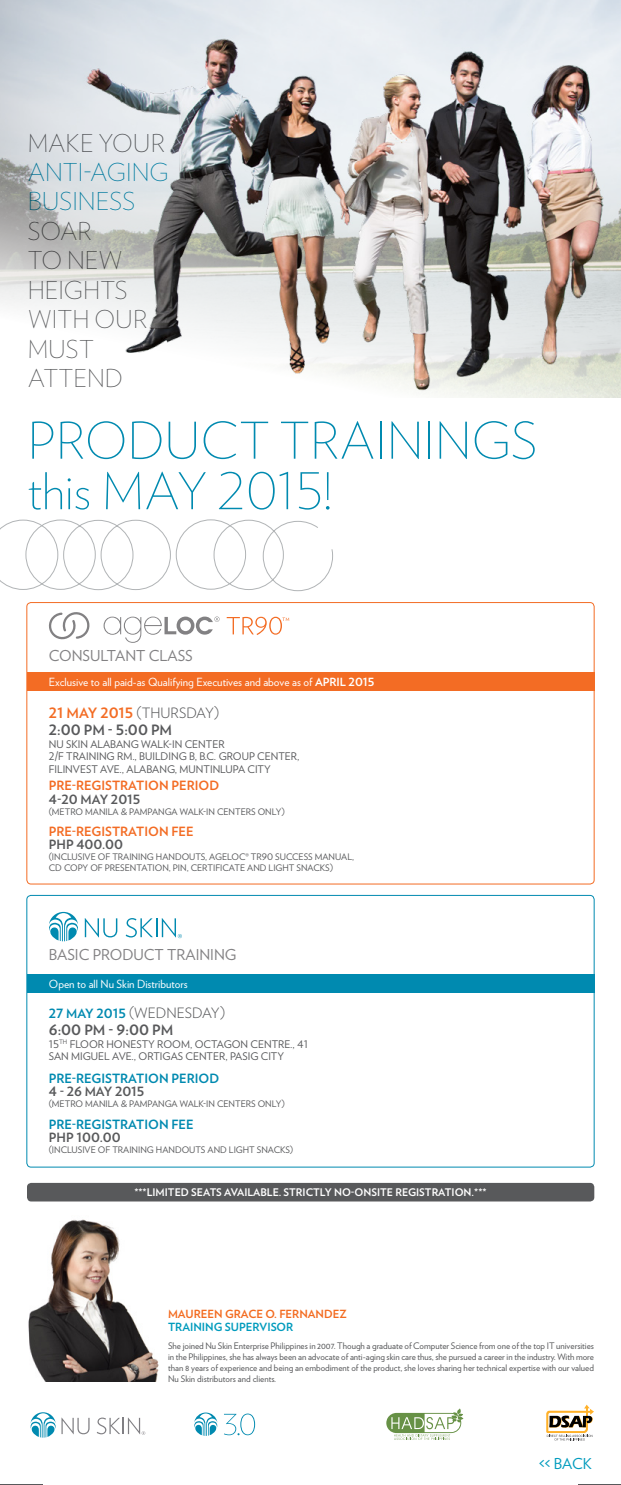
<style>
.page{position:relative;width:621px;height:1485px;background:#fff}
.page>*{position:absolute;margin:0;border:0;box-sizing:border-box;transform-origin:0 0}
.t1{font:200 50.55px/50.6px "Verlag";color:#008ab0}
.t2{font:200 24.6px/29.5px "Verlag";color:#58595b}
.t3{font:200 24.6px/29.5px "Verlag";color:#008ab0}
.t4{font:15px "Verlag";color:#828183}
.t5{font:15px "Verlag";color:#009bbd}
.t6{font:700 14.25px/17.1px "Verlag";color:#58595b}
.t7{font:700 12.75px "Verlag";color:#f36c24}
.t8{font:700 12.75px "Verlag";color:#008ab0}
.t9{font:700 12.75px "Verlag";color:#58595b}
.t10{font:11.25px "Verlag";color:#fff}
.t11{font:700 11.25px "Verlag";color:#f36c21}
.t12{font:700 11.25px "Verlag";color:#009bbd}
.t13{font:10.5px/12.6px "Verlag";color:#58595b}
.t14{font:700 10.5px "Verlag";color:#fff}
.t15{font:9px/10.8px "Verlag";color:#58595b;text-align:justify}
.s1{font-weight:700}
.s2{color:#f36c24}
.s3{font-weight:300}
.s4{font-size:12.75px;color:#008ab0}
</style>
<div class="page">
<svg style="left:546px;top:1405px;width:48px;height:36px"></svg>
<svg style="left:224px;top:1414px;width:31px;height:21px"></svg>
<svg style="left:194px;top:1413px;width:24px;height:23px"></svg>
<svg style="left:386px;top:1408px;width:77px;height:32px"></svg>
<svg style="left:30px;top:1412px;width:60px;height:26px"></svg>
<svg style="left:97px;top:1418px;width:48px;height:17px"></svg>
<img style="left:0;top:0;width:621px;height:397px">
<hr style="left:0;top:1484px;width:43px;height:1px;background:#58595b">
<hr style="left:578px;top:1484px;width:43px;height:1px;background:#58595b">
<img style="left:28px;top:1219px;width:131px;height:163px">
<div style="left:26px;top:602px;width:569px;height:282px;border:1px solid #f36c24;border-radius:4px"></div>
<div style="left:27px;top:672px;width:567px;height:19px;background:#f36c24"></div>
<svg style="left:48px;top:612px;width:172px;height:31px"></svg>
<svg style="left:227px;top:617px;width:62px;height:18px"></svg>
<div style="left:27px;top:1183px;width:567px;height:19px;background:#58595b;border-radius:4px"></div>
<div style="left:26px;top:895px;width:569px;height:272px;border:1px solid #008ab0;border-radius:4px"></div>
<div style="left:27px;top:974px;width:567px;height:19px;background:#008ab0"></div>
<svg style="left:49px;top:912px;width:29px;height:29px"></svg>
<svg style="left:85px;top:918px;width:32px;height:19px"></svg>
<svg style="left:126px;top:918px;width:56px;height:20px"></svg>
<svg style="left:0;top:519px;width:333px;height:72px"></svg>
<h2 class="t2" style="left:28px;top:126px;width:139px">MAKE YOUR</h2>
<h2 class="t3" style="left:28px;top:156px;width:143px">ANTI-AGING<br>BUSINESS</h2>
<h2 class="t2" style="left:28px;top:215px;width:121px">SOAR<br>TO NEW<br>HEIGHTS<br>WITH OUR<br>MUST<br>ATTEND</h2>
<h1 class="t1" style="left:28px;top:412px;width:512px">PRODUCT TRAININGS this MAY 2015!</h1>
<h3 class="t4" style="left:49px;top:644px;width:145px">CONSULTANT CLASS</h3>
<p class="t10" style="left:49px;top:674px;width:327px">Exclusive to all paid-as Qualifying Executives and above as of <span class="s1">APRIL 2015</span></p>
<h3 class="t6" style="left:49px;top:704px;width:172px"><span class="s2">21 MAY 2015</span> <span class="s3">(THURSDAY)<br></span>2:00 PM - 5:00 PM</h3>
<p class="t13" style="left:49px;top:737px;width:252px">NU SKIN ALABANG WALK-IN CENTER<br>2/F TRAINING RM., BUILDING B, B.C. GROUP CENTER,<br>FILINVEST AVE., ALABANG, MUNTINLUPA CITY</p>
<h3 class="t7" style="left:49px;top:776px;width:172px">PRE-REGISTRATION PERIOD</h3>
<h3 class="t9" style="left:49px;top:789px;width:93px">4-20 MAY 2015</h3>
<p class="t15" style="left:49px;top:806px;width:238px">(METRO MANILA &amp; PAMPANGA WALK-IN CENTERS ONLY)</p>
<h3 class="t7" style="left:49px;top:821px;width:146px">PRE-REGISTRATION FEE</h3>
<h3 class="t9" style="left:49px;top:834px;width:76px">PHP 400.00</h3>
<p class="t15" style="left:49px;top:851px;width:307px">(INCLUSIVE OF TRAINING HANDOUTS, AGELOC® TR90 SUCCESS MANUAL,<br>CD COPY OF PRESENTATION, PIN, CERTIFICATE AND LIGHT SNACKS)</p>
<h3 class="t4" style="left:49px;top:943px;width:189px">BASIC PRODUCT TRAINING</h3>
<p class="t10" style="left:49px;top:975px;width:140px">Open to all Nu Skin Distributors</p>
<h3 class="t6" style="left:49px;top:1004px;width:178px"><span class="s4">27 MAY 2015</span> <span class="s3">(WEDNESDAY)<br></span>6:00 PM - 9:00 PM</h3>
<p class="t13" style="left:49px;top:1037px;width:261px">15<sup>TH</sup> FLOOR HONESTY ROOM, OCTAGON CENTRE., 41<br>SAN MIGUEL AVE., ORTIGAS CENTER, PASIG CITY</p>
<h3 class="t8" style="left:49px;top:1068px;width:172px">PRE-REGISTRATION PERIOD</h3>
<h3 class="t9" style="left:49px;top:1081px;width:97px">4 - 26 MAY 2015</h3>
<p class="t15" style="left:49px;top:1098px;width:238px">(METRO MANILA &amp; PAMPANGA WALK-IN CENTERS ONLY)</p>
<h3 class="t8" style="left:49px;top:1114px;width:146px">PRE-REGISTRATION FEE</h3>
<h3 class="t9" style="left:49px;top:1128px;width:73px">PHP 100.00</h3>
<p class="t15" style="left:49px;top:1144px;width:246px">(INCLUSIVE OF TRAINING HANDOUTS AND LIGHT SNACKS)</p>
<p class="t14" style="left:134px;top:1184px;width:354px">***LIMITED SEATS AVAILABLE. STRICTLY NO-ONSITE REGISTRATION.***</p>
<p class="t11" style="left:168px;top:1305px;width:180px">MAUREEN GRACE O. FERNANDEZ</p>
<p class="t12" style="left:168px;top:1318px;width:127px">TRAINING SUPERVISOR</p>
<p class="t15" style="left:168px;top:1340px;width:428px">She joined Nu Skin Enterprise Philippines in 2007. Though a graduate of Computer Science from one of the top IT universities in the Philippines, she has always been an advocate of anti-aging skin care thus, she pursued a career in the industry. With more than 8 years of experience and being an embodiment of the product, she loves sharing her technical expertise with our valued Nu Skin distributors and clients.</p>
<h3 class="t5" style="left:539px;top:1453px;width:55px">&lt;&lt; BACK</h3>
</div>
